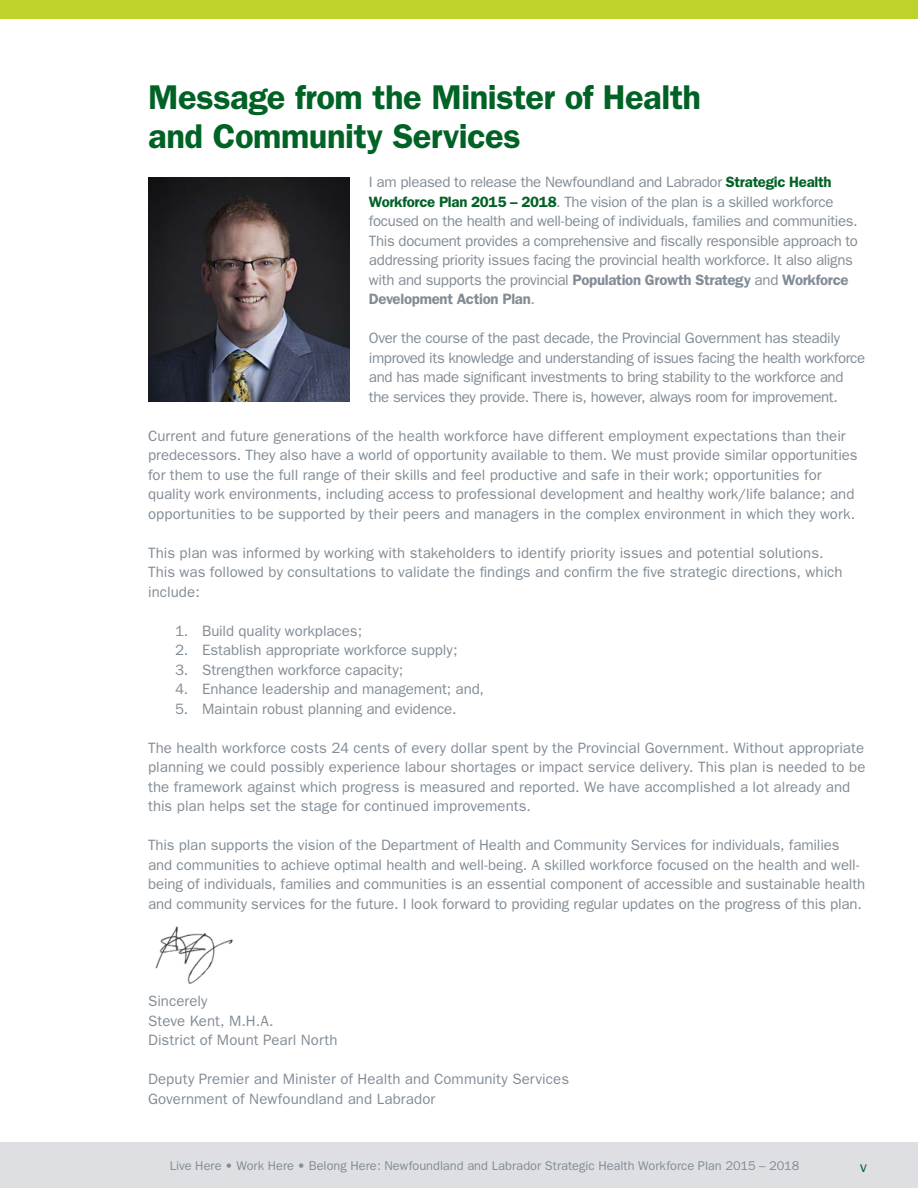
<style>
.page{position:relative;width:918px;height:1188px;background:#fff}
.page>*{position:absolute;margin:0;border:0;box-sizing:border-box;transform-origin:0 0}
.t1{font:600 34.5px/39px "Franklin Gothic";letter-spacing:-.015em;color:#006225}
.t2{font:15px/19.5px "Franklin Gothic";letter-spacing:-.005em;color:#828c95}
.t3{font:15px "Franklin Gothic";color:#006225}
.t4{font:12.75px "Franklin Gothic";color:#828c95}
.s1{font-weight:600;color:#006225}
.s2{font-weight:600}
</style>
<div class="page">
<div style="left:0;top:0;width:918px;height:19px;background:#bfd22b"></div>
<img style="left:148px;top:177px;width:201px;height:225px">
<img style="left:155px;top:926px;width:78px;height:58px">
<div style="left:0;top:1142px;width:918px;height:46px;background:#dddfe2"></div>
<h1 class="t1" style="left:148px;top:78px;width:555px">Message from the Minister of Health and Community Services</h1>
<p class="t2" style="left:369px;top:172px;width:491px">I am pleased to release the Newfoundland and Labrador <span class="s1">Strategic Health Workforce Plan 2015 – 2018</span>. The vision of the plan is a skilled workforce focused on the health and well-being of individuals, families and communities.<br>This document provides a comprehensive and fiscally responsible approach to addressing priority issues facing the provincial health workforce. It also aligns with and supports the provincial <span class="s2">Population Growth Strategy</span> and <span class="s2">Workforce Development Action Plan</span>.</p>
<p class="t2" style="left:369px;top:328px;width:498px">Over the course of the past decade, the Provincial Government has steadily improved its knowledge and understanding of issues facing the health workforce and has made significant investments to bring stability to the workforce and the services they provide. There is, however, always room for improvement.</p>
<p class="t2" style="left:148px;top:426px;width:711px">Current and future generations of the health workforce have different employment expectations than their predecessors. They also have a world of opportunity available to them. We must provide similar opportunities for them to use the full range of their skills and feel productive and safe in their work; opportunities for quality work environments, including access to professional development and healthy work/life balance; and opportunities to be supported by their peers and managers in the complex environment in which they work.</p>
<p class="t2" style="left:148px;top:543px;width:696px">This plan was informed by working with stakeholders to identify priority issues and potential solutions.<br>This was followed by consultations to validate the findings and confirm the five strategic directions, which include:</p>
<p class="t2" style="left:175px;top:621px;width:189px">1. Build quality workplaces;</p>
<p class="t2" style="left:175px;top:640px;width:284px">2. Establish appropriate workforce supply;</p>
<p class="t2" style="left:175px;top:660px;width:230px">3. Strengthen workforce capacity;</p>
<p class="t2" style="left:175px;top:679px;width:310px">4. Enhance leadership and management; and,</p>
<p class="t2" style="left:175px;top:699px;width:283px">5. Maintain robust planning and evidence.</p>
<p class="t2" style="left:148px;top:738px;width:719px">The health workforce costs 24 cents of every dollar spent by the Provincial Government. Without appropriate planning we could possibly experience labour shortages or impact service delivery. This plan is needed to be the framework against which progress is measured and reported. We have accomplished a lot already and this plan helps set the stage for continued improvements.</p>
<p class="t2" style="left:148px;top:835px;width:719px">This plan supports the vision of the Department of Health and Community Services for individuals, families and communities to achieve optimal health and well-being. A skilled workforce focused on the health and well&shy;being of individuals, families and communities is an essential component of accessible and sustainable health and community services for the future. I look forward to providing regular updates on the progress of this plan.</p>
<p class="t2" style="left:148px;top:991px;width:191px">Sincerely<br>Steve Kent, M.H.A.<br>District of Mount Pearl North</p>
<p class="t2" style="left:148px;top:1069px;width:423px">Deputy Premier and Minister of Health and Community Services<br>Government of Newfoundland and Labrador</p>
<p class="t4" style="left:170px;top:1159px;width:631px">Live Here • Work Here • Belong Here: Newfoundland and Labrador Strategic Health Workforce Plan 2015 – 2018</p>
<p class="t3" style="left:860px;top:1158px;width:8px">v</p>
</div>
